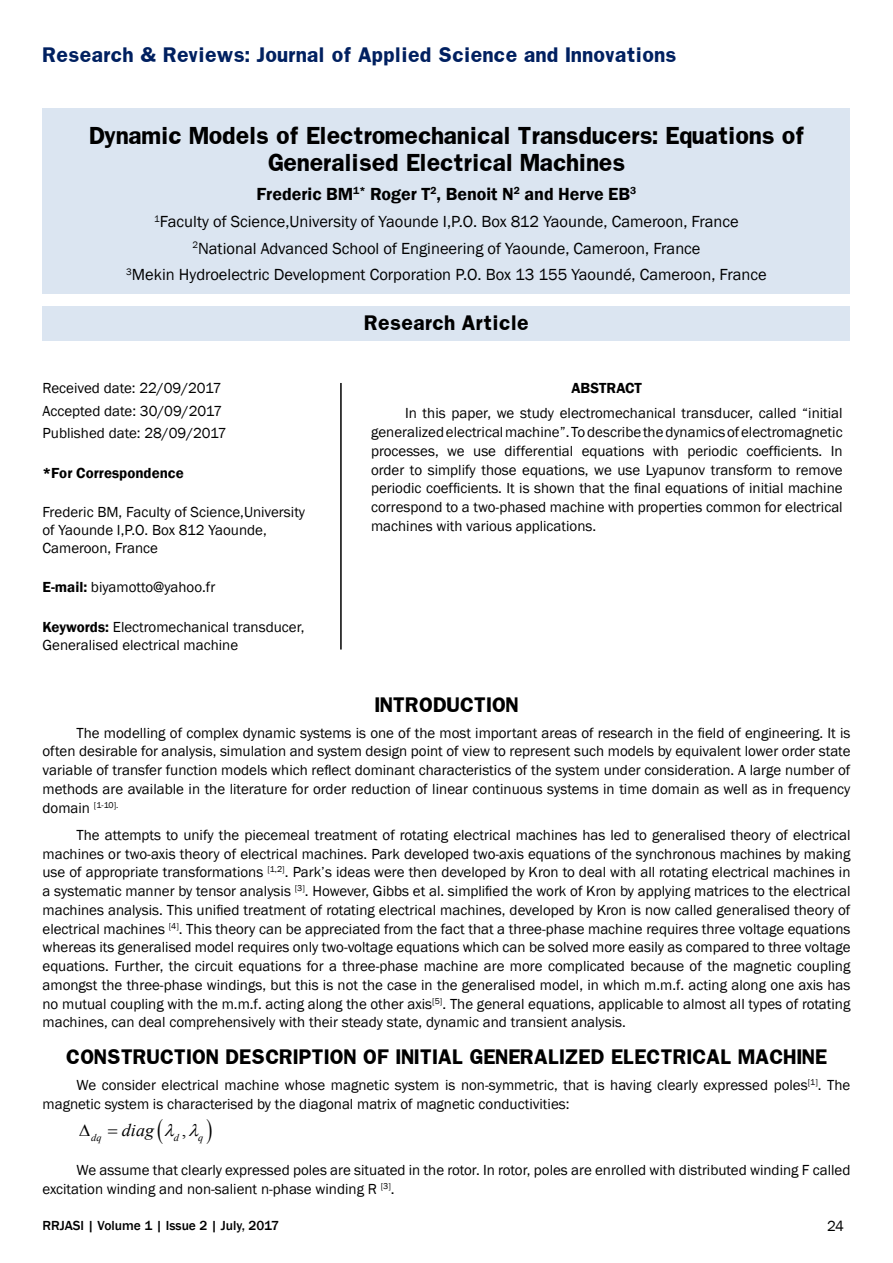
<style>
.page{position:relative;width:893px;height:1263px;background:#fff}
.page>*{position:absolute;margin:0;border:0;box-sizing:border-box;transform-origin:0 0}
.t1{font:700 21px/27px "Franklin";letter-spacing:-.02em;color:#000;text-align:center}
.SD{font:700 18px "Franklin";color:#000}
.t2{font:700 18px "Franklin";color:#002060}
.t3{font:600 18px "Franklin Gothic";color:#000}
.t4{font:italic 17.7px "Times New Roman";color:#000}
.t5{font:16.5px "Franklin Gothic";color:#000}
.t6{font:15px/18.8px "Franklin Gothic";color:#000}
.Default{font:600 15px "Franklin Gothic";color:#000}
.t7{font:500 13.5px "Franklin Gothic";color:#000}
.t8{font:italic 10.2px "Times New Roman";color:#000}
.t9{font:8.7px "Franklin Gothic";color:#000}
.s1{font-weight:600}
.s2{font-size:15px}
.s3{font-style:normal}
</style>
<div class="page">
<div style="left:43px;top:108px;width:807px;height:185px;background:#dbe5f1"></div>
<div style="left:43px;top:306px;width:807px;height:34px;background:#dbe5f1"></div>
<hr style="left:340px;top:383px;width:2px;height:266px;background:#000">
<p class="t2" style="left:43px;top:43px;width:636px">Research &amp; Reviews: Journal of Applied Science and Innovations</p>
<p class="t1" style="left:89px;top:121px;width:717px">Dynamic Models of Electromechanical Transducers: Equations of<br>Generalised Electrical Machines</p>
<p class="t3" style="left:257px;top:183px;width:381px">Frederic BM<sup>1*</sup> Roger T<sup>2</sup>, Benoit N<sup>2</sup> and Herve EB<sup>3</sup></p>
<p class="t5" style="left:154px;top:211px;width:586px"><sup>1</sup>Faculty of Science,University of Yaounde I,P.O. Box 812 Yaounde, Cameroon, France</p>
<p class="t5" style="left:192px;top:238px;width:510px"><sup>2</sup>National Advanced School of Engineering of Yaounde, Cameroon, France</p>
<p class="t5" style="left:126px;top:265px;width:642px"><sup>3</sup>Mekin Hydroelectric Development Corporation P.O. Box 13 155 Yaoundé, Cameroon, France</p>
<p class="SD" style="left:364px;top:310px;width:166px">Research Article</p>
<p class="t6" style="left:43px;top:379px;width:181px">Received date: 22/09/2017</p>
<p class="t6" style="left:43px;top:402px;width:181px">Accepted date: 30/09/2017</p>
<p class="t6" style="left:43px;top:424px;width:186px">Published date: 28/09/2017</p>
<p class="Default" style="left:43px;top:463px;width:143px">*For Correspondence</p>
<p class="t6" style="left:43px;top:503px;width:264px;line-height:18px">Frederic BM, Faculty of Science,University of Yaounde I,P.O. Box 812 Yaounde,<br>Cameroon, France</p>
<p class="t6" style="left:43px;top:578px;width:174px"><span class="s1">E-mail:</span> biyamotto@yahoo.fr</p>
<p class="t6" style="left:43px;top:618px;width:264px;line-height:18px"><span class="s1">Keywords:</span> Electromechanical transducer,<br>Generalised electrical machine</p>
<p class="Default" style="left:571px;top:379px;width:72px">ABSTRACT</p>
<p class="t6" style="left:371px;top:404px;width:473px;text-align:justify;text-indent:34px">In this paper, we study electromechanical transducer, called “initial generalized electrical machine”. To describe the dynamics of electromagnetic processes, we use differential equations with periodic coefficients. In order to simplify those equations, we use Lyapunov transform to remove periodic coefficients. It is shown that the final equations of initial machine correspond to a two-phased machine with properties common for electrical machines with various applications.</p>
<p class="SD" style="left:374px;top:692px;width:146px">INTRODUCTION</p>
<p class="t6" style="left:43px;top:723px;width:809px;text-align:justify;text-indent:34px">The modelling of complex dynamic systems is one of the most important areas of research in the field of engineering. It is often desirable for analysis, simulation and system design point of view to represent such models by equivalent lower order state variable of transfer function models which reflect dominant characteristics of the system under consideration. A large number of methods are available in the literature for order reduction of linear continuous systems in time domain as well as in frequency</p>
<p class="t9" style="left:43px;top:799px;width:77px"><span class="s2">domain</span> [1-10].</p>
<p class="t6" style="left:43px;top:826px;width:809px;text-align:justify;text-indent:34px">The attempts to unify the piecemeal treatment of rotating electrical machines has led to generalised theory of electrical machines or two-axis theory of electrical machines. Park developed two-axis equations of the synchronous machines by making use of appropriate transformations <sup>[1,2]</sup>. Park’s ideas were then developed by Kron to deal with all rotating electrical machines in a systematic manner by tensor analysis <sup>[3]</sup>. However, Gibbs et al. simplified the work of Kron by applying matrices to the electrical machines analysis. This unified treatment of rotating electrical machines, developed by Kron is now called generalised theory of electrical machines <sup>[4]</sup>. This theory can be appreciated from the fact that a three-phase machine requires three voltage equations whereas its generalised model requires only two-voltage equations which can be solved more easily as compared to three voltage equations. Further, the circuit equations for a three-phase machine are more complicated because of the magnetic coupling amongst the three-phase windings, but this is not the case in the generalised model, in which m.m.f. acting along one axis has no mutual coupling with the m.m.f. acting along the other axis<sup>[5]</sup>. The general equations, applicable to almost all types of rotating machines, can deal comprehensively with their steady state, dynamic and transient analysis.</p>
<p class="SD" style="left:66px;top:1045px;width:762px">CONSTRUCTION DESCRIPTION OF INITIAL GENERALIZED ELECTRICAL MACHINE</p>
<p class="t6" style="left:43px;top:1076px;width:809px;text-indent:34px">We consider electrical machine whose magnetic system is non-symmetric, that is having clearly expressed poles<sup>[1]</sup>. The magnetic system is characterised by the diagonal matrix of magnetic conductivities:</p>
<p class="t4" style="left:79px;top:1118px;width:109px">∆<sub>dq</sub> diag <sub>d</sub> <span class="s3">,</span></p>
<p class="t8" style="left:198px;top:1130px;width:7px">q</p>
<p class="t6" style="left:43px;top:1161px;width:809px;text-indent:34px">We assume that clearly expressed poles are situated in the rotor. In rotor, poles are enrolled with distributed winding F called excitation winding and non-salient n-phase winding R <sup>[3]</sup>.</p>
<p class="t7" style="left:43px;top:1217px;width:238px">RRJASI | Volume 1 | Issue 2 | July, 2017</p>
<p class="t6" style="left:827px;top:1217px;width:18px">24</p>
</div>
